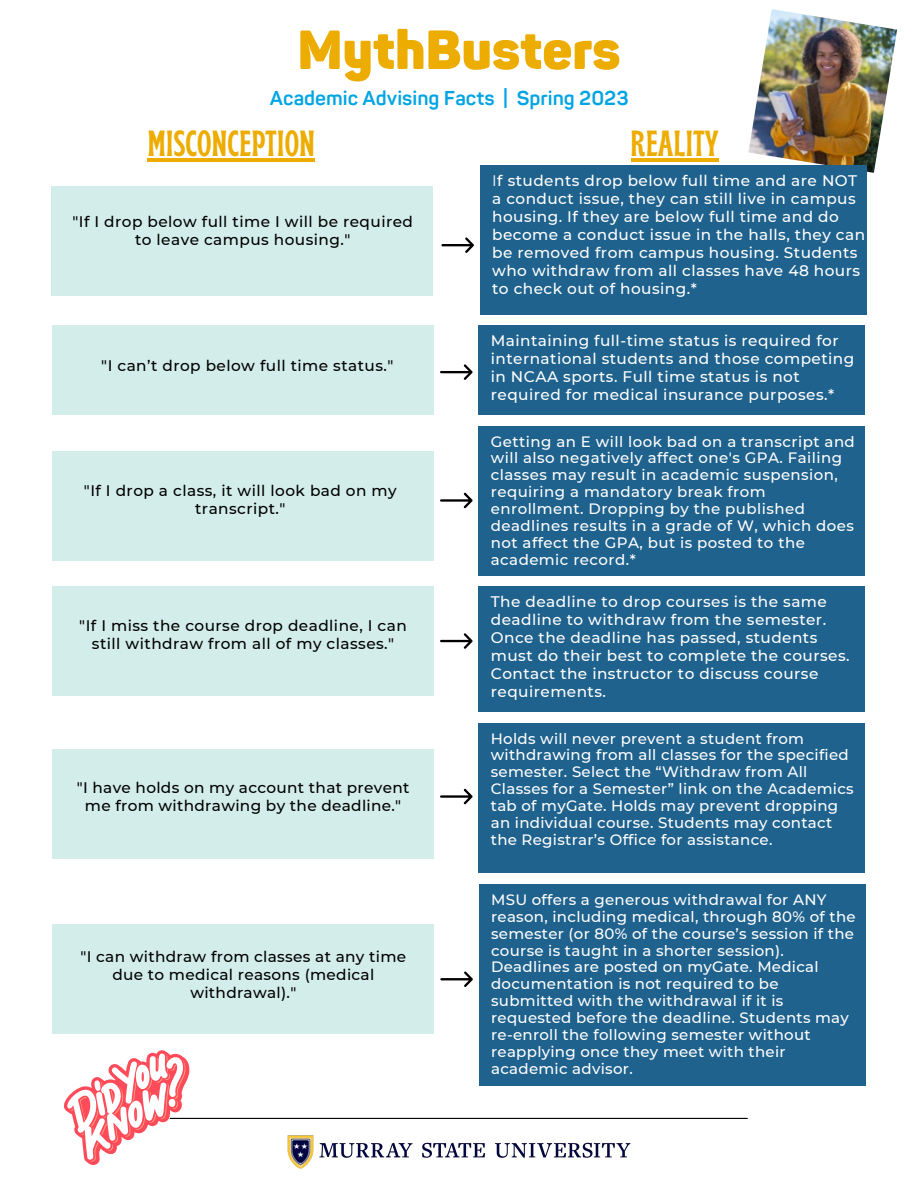
<style>
.page{position:relative;width:918px;height:1188px;background:#fff}
.page>*{position:absolute;margin:0;border:0;box-sizing:border-box;transform-origin:0 0}
.t1{font:900 54.3px "Panton";color:#ecac00}
.t2{font:700 condensed 36.3px "Brice";color:#ecac00}
.t3{font:700 19.8px "Panton";color:#00a4e3}
.t4{font:500 15.3px/18px "Montserrat";letter-spacing:.03em;color:#fff}
.t5{font:500 15.3px/18px "Montserrat";letter-spacing:.03em;color:#000;text-align:center}
.t6{font:500 15px/16.8px "Montserrat";letter-spacing:.02em;color:#fff}
.s1{font-weight:400}
</style>
<div class="page">
<img style="left:748px;top:9px;width:149px;height:164px">
<hr style="left:170px;top:1118px;width:577px;height:1px;background:#000">
<img style="left:287px;top:1135px;width:344px;height:34px">
<svg style="left:64px;top:1050px;width:142px;height:115px"></svg>
<div style="left:52px;top:325px;width:382px;height:90px;background:#d3edea"></div>
<div style="left:479px;top:325px;width:386px;height:90px;background:#1f628e"></div>
<svg style="left:440px;top:364px;width:33px;height:16px"></svg>
<div style="left:52px;top:451px;width:382px;height:109px;background:#d3edea"></div>
<div style="left:479px;top:426px;width:386px;height:149px;background:#1f628e"></div>
<svg style="left:440px;top:493px;width:33px;height:15px"></svg>
<div style="left:52px;top:586px;width:382px;height:110px;background:#d3edea"></div>
<div style="left:479px;top:586px;width:386px;height:126px;background:#1f628e"></div>
<svg style="left:440px;top:633px;width:33px;height:16px"></svg>
<div style="left:51px;top:186px;width:381px;height:110px;background:#d3edea"></div>
<div style="left:480px;top:165px;width:387px;height:149px;background:#1f628e"></div>
<svg style="left:441px;top:237px;width:33px;height:16px"></svg>
<hr style="left:631px;top:159px;width:88px;height:3px;background:#ecac00">
<hr style="left:147px;top:159px;width:168px;height:3px;background:#ecac00">
<div style="left:52px;top:749px;width:382px;height:110px;background:#d3edea"></div>
<div style="left:479px;top:723px;width:386px;height:149px;background:#1f628e"></div>
<svg style="left:440px;top:789px;width:33px;height:15px"></svg>
<div style="left:52px;top:924px;width:382px;height:110px;background:#d3edea"></div>
<div style="left:479px;top:885px;width:387px;height:201px;background:#1f628e"></div>
<svg style="left:440px;top:971px;width:33px;height:16px"></svg>
<h1 class="t1" style="left:298px;top:18px;width:325px">MythBusters</h1>
<h3 class="t3" style="left:270px;top:86px;width:361px">Academic Advising Facts | Spring 2023</h3>
<h2 class="t2" style="left:147px;top:129px;width:169px">MISCONCEPTION</h2>
<h2 class="t2" style="left:631px;top:129px;width:89px">REALITY</h2>
<p class="t5" style="left:72px;top:212px;width:342px">"If I drop below full time I will be required to leave campus housing."</p>
<p class="t5" style="left:101px;top:357px;width:294px">"I can’t drop below full time status."</p>
<p class="t5" style="left:84px;top:481px;width:314px">"If I drop a class, it will look bad on my transcript."</p>
<p class="t5" style="left:79px;top:616px;width:329px">"If I miss the course drop deadline, I can still withdraw from all of my classes."</p>
<p class="t5" style="left:77px;top:779px;width:334px">"I have holds on my account that prevent me from withdrawing by the deadline."</p>
<p class="t5" style="left:80px;top:947px;width:327px">"I can withdraw from classes at any time due to medical reasons (medical withdrawal)."</p>
<p class="t4" style="left:492px;top:172px;width:374px"><span class="s1">I</span>f students drop below full time and are NOT a conduct issue, they can still live in campus housing. If they are below full time and do become a conduct issue in the halls, they can be removed from campus housing. Students who withdraw from all classes have 48 hours to check out of housing.*</p>
<p class="t4" style="left:491px;top:332px;width:365px">Maintaining full-time status is required for international students and those competing in NCAA sports. Full time status is not required for medical insurance purposes.*</p>
<p class="t6" style="left:491px;top:433px;width:366px">Getting an E will look bad on a transcript and will also negatively affect one's GPA. Failing classes may result in academic suspension, requiring a mandatory break from enrollment. Dropping by the published deadlines results in a grade of W, which does not affect the GPA, but is posted to the academic record.*</p>
<p class="t4" style="left:491px;top:593px;width:360px">The deadline to drop courses is the same deadline to withdraw from the semester.<br>Once the deadline has passed, students must do their best to complete the courses.<br>Contact the instructor to discuss course requirements.</p>
<p class="t6" style="left:491px;top:730px;width:365px">Holds will never prevent a student from withdrawing from all classes for the specified semester. Select the “Withdraw from All Classes for a Semester” link on the Academics tab of myGate. Holds may prevent dropping an individual course. Students may contact the Registrar’s Office for assistance.</p>
<p class="t6" style="left:491px;top:891px;width:366px">MSU offers a generous withdrawal for ANY reason, including medical, through 80% of the semester (or 80% of the course’s session if the course is taught in a shorter session).<br>Deadlines are posted on myGate. Medical documentation is not required to be submitted with the withdrawal if it is requested before the deadline. Students may re-enroll the following semester without reapplying once they meet with their academic advisor.</p>
</div>
